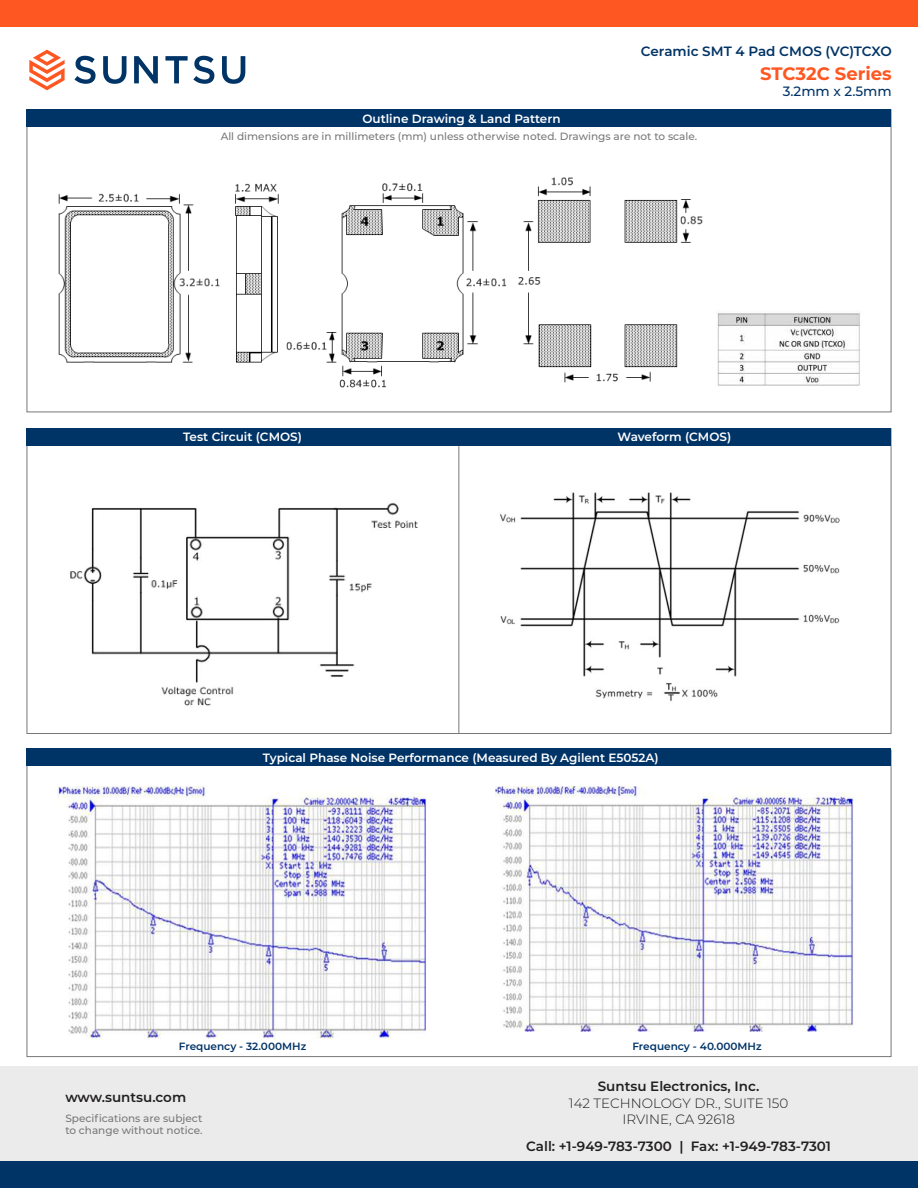
<style>
.page{position:relative;width:918px;height:1188px;background:#fff}
.page>*{position:absolute;margin:0;border:0;box-sizing:border-box;transform-origin:0 0}
.t1{font:700 18px "Montserrat";color:#ff5722}
.t2{font:600 13.5px "Montserrat";color:#221f1f}
.t3{font:300 13.5px/16.2px "Montserrat";color:#221f1f;text-align:center}
.t4{font:600 13.5px "Montserrat";color:#036}
.t5{font:500 13.5px "Montserrat";color:#036}
.t6{font:600 12px "Montserrat";color:#fff}
.t7{font:500 10.5px/12.6px "Montserrat";color:#787878}
.t8{font:600 10.5px "Montserrat";color:#036}
</style>
<div class="page">
<div style="left:0;top:1066px;width:918px;height:122px;background:#ebebeb"></div>
<svg style="left:74px;top:56px;width:22px;height:28px"></svg>
<svg style="left:103px;top:56px;width:24px;height:28px"></svg>
<svg style="left:134px;top:56px;width:24px;height:27px"></svg>
<svg style="left:222px;top:56px;width:23px;height:28px"></svg>
<svg style="left:29px;top:50px;width:36px;height:40px"></svg>
<svg style="left:165px;top:56px;width:49px;height:28px"></svg>
<div style="left:0;top:0;width:918px;height:27px;background:#ff5722"></div>
<div style="left:0;top:1161px;width:918px;height:27px;background:#036"></div>
<div style="left:27px;top:110px;width:864px;height:17px;background:#036"></div>
<img style="left:59px;top:177px;width:643px;height:211px">
<div style="left:27px;top:428px;width:864px;height:18px;background:#036"></div>
<img style="left:70px;top:503px;width:348px;height:203px">
<img style="left:500px;top:492px;width:340px;height:210px">
<div style="left:27px;top:749px;width:864px;height:17px;background:#036"></div>
<img style="left:57px;top:787px;width:369px;height:252px">
<img style="left:495px;top:787px;width:358px;height:245px">
<img style="left:717px;top:313px;width:143px;height:73px">
<hr style="left:459px;top:446px;width:1px;height:288px;background:#787878">
<p class="t6" style="left:362px;top:113px;width:200px">Outline Drawing &amp; Land Pattern</p>
<p class="t4" style="left:641px;top:46px;width:252px">Ceramic SMT 4 Pad CMOS (VC)TCXO</p>
<p class="t5" style="left:783px;top:86px;width:111px">3.2mm x 2.5mm</p>
<h1 class="t1" style="left:760px;top:63px;width:133px">STC32C Series</h1>
<p class="t7" style="left:221px;top:131px;width:478px">All dimensions are in millimeters (mm) unless otherwise noted. Drawings are not to scale.</p>
<p class="t6" style="left:183px;top:431px;width:120px">Test Circuit (CMOS)</p>
<p class="t6" style="left:618px;top:431px;width:115px">Waveform (CMOS)</p>
<p class="t6" style="left:263px;top:752px;width:397px">Typical Phase Noise Performance (Measured By Agilent E5052A)</p>
<p class="t8" style="left:179px;top:1042px;width:129px">Frequency - 32.000MHz</p>
<p class="t8" style="left:632px;top:1042px;width:131px">Frequency - 40.000MHz</p>
<p class="t2" style="left:65px;top:1092px;width:122px">www.suntsu.com</p>
<p class="t7" style="left:65px;top:1113px;width:139px">Specifications are subject to change without notice.</p>
<p class="t2" style="left:598px;top:1081px;width:163px">Suntsu Electronics, Inc.</p>
<p class="t3" style="left:569px;top:1096px;width:221px">142 TECHNOLOGY DR., SUITE 150<br>IRVINE, CA 92618</p>
<p class="t2" style="left:526px;top:1141px;width:306px">Call: +1-949-783-7300 | Fax: +1-949-783-7301</p>
</div>
